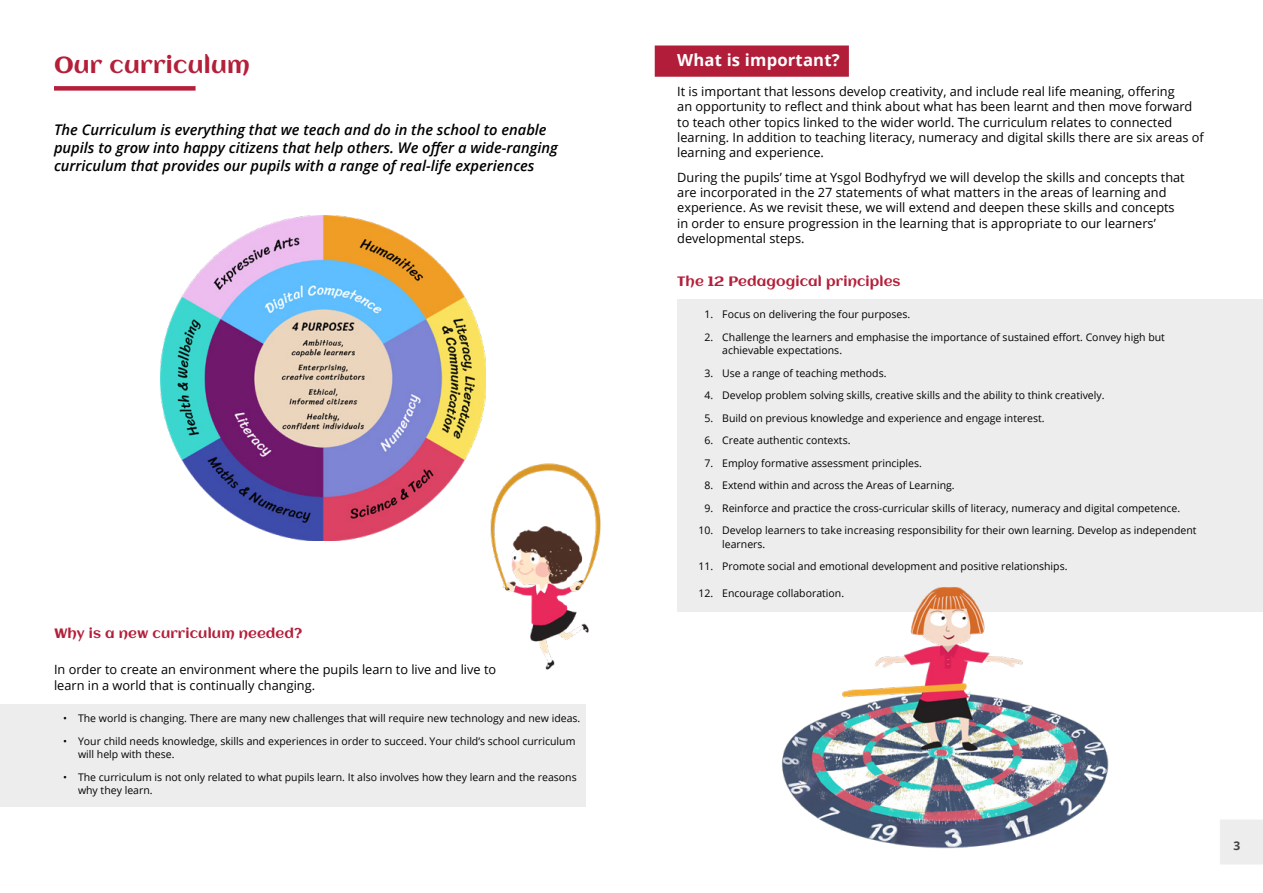
<style>
.page{position:relative;width:1263px;height:893px;background:#fff}
.page>*{position:absolute;margin:0;border:0;box-sizing:border-box;transform-origin:0 0}
.t1{font:23.1px "Aclonica";letter-spacing:.01em;color:#b41f3a}
.t2{font:700 16.65px "Open Sans";letter-spacing:.01em;color:#fff}
.t3{font:italic 600 14.7px/17.7px "Open Sans";color:#000101}
.t4{font:13.5px "Aclonica";letter-spacing:.01em;color:#b41f3a}
.t5{font:12.75px/15.3px "Open Sans";color:#000}
.t6{font:700 12px "Open Sans";color:#444}
.t7{font:10.5px/13.5px "Open Sans";color:#000101}
</style>
<div class="page">
<div style="left:1220px;top:819px;width:43px;height:45px;background:#ededee"></div>
<div style="left:54px;top:86px;width:142px;height:5px;background:#b41f3a"></div>
<div style="left:0;top:704px;width:586px;height:31px;background:#ededee"></div>
<div style="left:0;top:726px;width:586px;height:45px;background:#ededee"></div>
<div style="left:0;top:762px;width:586px;height:45px;background:#ededee"></div>
<img style="left:161px;top:216px;width:324px;height:324px">
<img style="left:476px;top:435px;width:125px;height:235px">
<div style="left:655px;top:46px;width:194px;height:31px;background:#b21e39"></div>
<div style="left:677px;top:300px;width:586px;height:31px;background:#ededee"></div>
<div style="left:677px;top:322px;width:586px;height:45px;background:#ededee"></div>
<div style="left:677px;top:358px;width:586px;height:31px;background:#ededee"></div>
<div style="left:677px;top:381px;width:586px;height:31px;background:#ededee"></div>
<div style="left:677px;top:403px;width:586px;height:31px;background:#ededee"></div>
<div style="left:677px;top:426px;width:586px;height:31px;background:#ededee"></div>
<div style="left:677px;top:448px;width:586px;height:31px;background:#ededee"></div>
<div style="left:677px;top:471px;width:586px;height:31px;background:#ededee"></div>
<div style="left:677px;top:493px;width:586px;height:31px;background:#ededee"></div>
<div style="left:677px;top:516px;width:586px;height:44px;background:#ededee"></div>
<div style="left:677px;top:552px;width:586px;height:31px;background:#ededee"></div>
<div style="left:677px;top:574px;width:586px;height:37px;background:#ededee"></div>
<img style="left:761px;top:587px;width:383px;height:262px">
<h1 class="t1" style="left:54px;top:48px;width:197px">Our curriculum</h1>
<h3 class="t3" style="left:54px;top:121px;width:505px">The Curriculum is everything that we teach and do in the school to enable pupils to grow into happy citizens that help others. We offer a wide-ranging curriculum that provides our pupils with a range of real-life experiences</h3>
<p class="t4" style="left:54px;top:624px;width:250px">Why is a new curriculum needed?</p>
<p class="t5" style="left:54px;top:662px;width:444px">In order to create an environment where the pupils learn to live and live to learn in a world that is continually changing.</p>
<p class="t7" style="left:63px;top:712px;width:519px">• The world is changing. There are many new challenges that will require new technology and new ideas.</p>
<p class="t7" style="left:78px;top:734px;width:499px;text-indent:-15px">• Your child needs knowledge, skills and experiences in order to succeed. Your child’s school curriculum will help with these.</p>
<p class="t7" style="left:78px;top:770px;width:500px;text-indent:-15px">• The curriculum is not only related to what pupils learn. It also involves how they learn and the reasons why they learn.</p>
<h2 class="t2" style="left:677px;top:49px;width:164px">What is important?</h2>
<p class="t5" style="left:677px;top:84px;width:528px">It is important that lessons develop creativity, and include real life meaning, offering<br>an opportunity to reflect and think about what has been learnt and then move forward to teach other topics linked to the wider world. The curriculum relates to connected learning. In addition to teaching literacy, numeracy and digital skills there are six areas of learning and experience.</p>
<p class="t5" style="left:677px;top:169px;width:509px">During the pupils’ time at Ysgol Bodhyfryd we will develop the skills and concepts that are incorporated in the 27 statements of what matters in the areas of learning and experience. As we revisit these, we will extend and deepen these skills and concepts in order to ensure progression in the learning that is appropriate to our learners’ developmental steps.</p>
<p class="t4" style="left:677px;top:272px;width:225px">The 12 Pedagogical principles</p>
<p class="t7" style="left:704px;top:307px;width:207px">1. Focus on delivering the four purposes.</p>
<p class="t7" style="left:722px;top:330px;width:444px;text-indent:-18px">2. Challenge the learners and emphasise the importance of sustained effort. Convey high but achievable expectations.</p>
<p class="t7" style="left:704px;top:366px;width:184px">3. Use a range of teaching methods.</p>
<p class="t7" style="left:704px;top:388px;width:402px">4. Develop problem solving skills, creative skills and the ability to think creatively.</p>
<p class="t7" style="left:704px;top:411px;width:342px">5. Build on previous knowledge and experience and engage interest.</p>
<p class="t7" style="left:704px;top:433px;width:148px">6. Create authentic contexts.</p>
<p class="t7" style="left:704px;top:456px;width:219px">7. Employ formative assessment principles.</p>
<p class="t7" style="left:704px;top:478px;width:252px">8. Extend within and across the Areas of Learning.</p>
<p class="t7" style="left:704px;top:501px;width:477px">9. Reinforce and practice the cross-curricular skills of literacy, numeracy and digital competence.</p>
<p class="t7" style="left:722px;top:523px;width:476px;text-indent:-24px">10. Develop learners to take increasing responsibility for their own learning. Develop as independent learners.</p>
<p class="t7" style="left:698px;top:559px;width:371px">11. Promote social and emotional development and positive relationships.</p>
<p class="t7" style="left:698px;top:586px;width:147px">12. Encourage collaboration.</p>
<p class="t6" style="left:1233px;top:837px;width:8px">3</p>
</div>
